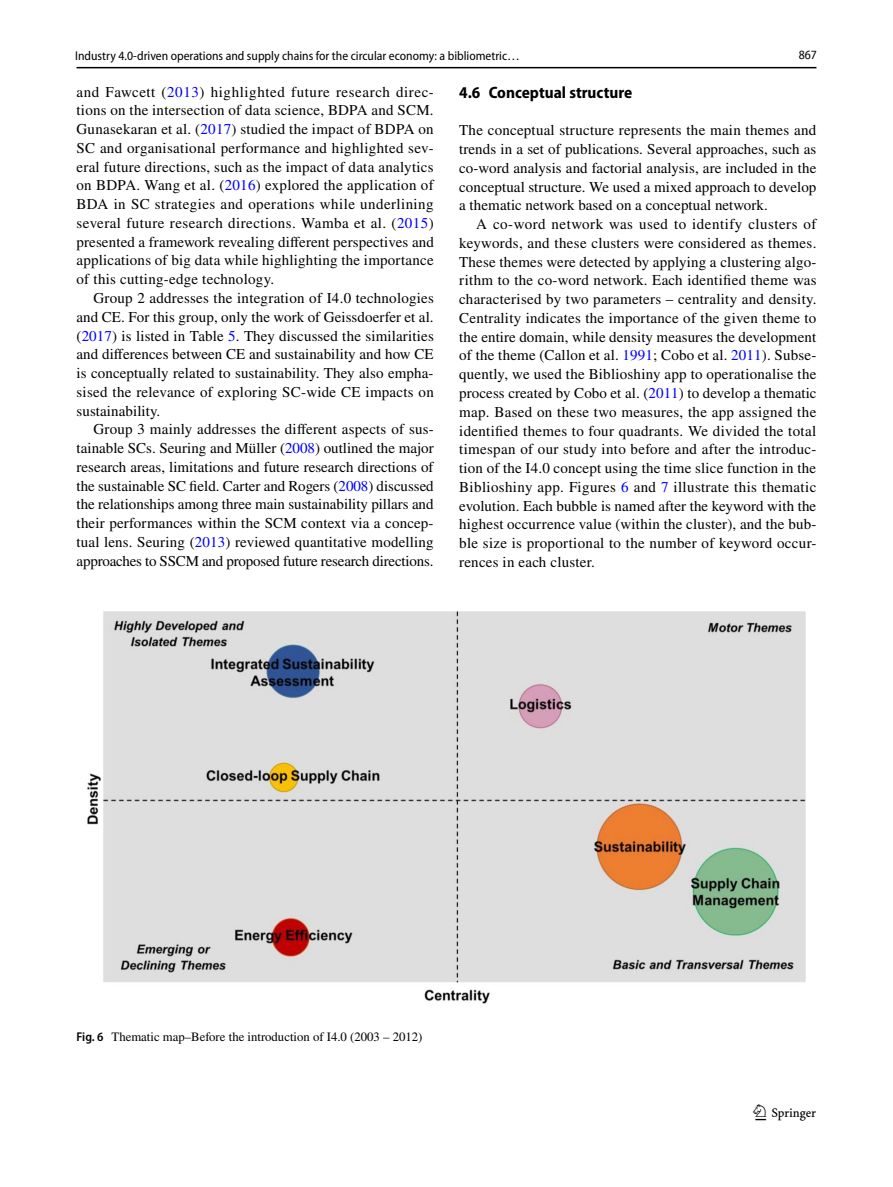
<style>
.page{position:relative;width:893px;height:1187px;background:#fff}
.page>*{position:absolute;margin:0;border:0;box-sizing:border-box;transform-origin:0 0}
.t1{font:22.5px "Springnew Regular 3";color:#000}
.t2{font:700 semi-condensed 16.5px "Myriad Pro";color:#000}
.t3{font:15px/18.8px "STIX";letter-spacing:.005em;color:#000;text-align:justify}
.t4{font:12.75px "Myriad Pro Semi Cn 3";color:#000}
.t5{font:12.75px "STIX";color:#000}
.t6{font:12.75px "Myriad Pro Unic Semi Condensed 2";color:#000}
.s1{color:#00f}
.s2{font-family:"Myriad Pro";font-weight:600;font-stretch:semi-condensed}
</style>
<div class="page">
<hr style="left:77px;top:67px;width:739px;height:1px;background:#000">
<img style="left:87px;top:611px;width:719px;height:393px">
<p class="t4" style="left:75px;top:48px;width:446px">Industry 4.0‑driven operations and supply chains for the circular economy: a bibliometric…</p>
<p class="t3" style="left:77px;top:83px;width:359px">and Fawcett (<span class="s1">2013</span>) highlighted future research direc&shy;tions on the intersection of data science, BDPA and SCM.<br>Gunasekaran et al. (<span class="s1">2017</span>) studied the impact of BDPA on SC and organisational performance and highlighted sev&shy;eral future directions, such as the impact of data analytics on BDPA. Wang et al. (<span class="s1">2016</span>) explored the application of BDA in SC strategies and operations while underlining several future research directions. Wamba et al. (<span class="s1">2015</span>) presented a framework revealing different perspectives and applications of big data while highlighting the importance of this cutting-edge technology.</p>
<p class="t3" style="left:77px;top:289px;width:359px;text-indent:17px">Group 2 addresses the integration of I4.0 technologies and CE. For this group, only the work of Geissdoerfer et al. (<span class="s1">2017</span>) is listed in Table <span class="s1">5</span>. They discussed the similarities and differences between CE and sustainability and how CE is conceptually related to sustainability. They also empha&shy;sised the relevance of exploring SC-wide CE impacts on sustainability.</p>
<p class="t3" style="left:77px;top:421px;width:359px;text-indent:17px">Group 3 mainly addresses the different aspects of sus&shy;tainable SCs. Seuring and Müller (<span class="s1">2008</span>) outlined the major research areas, limitations and future research directions of the sustainable SC field. Carter and Rogers (<span class="s1">2008</span>) discussed the relationships among three main sustainability pillars and their performances within the SCM context via a concep&shy;tual lens. Seuring (<span class="s1">2013</span>) reviewed quantitative modelling approaches to SSCM and proposed future research directions.</p>
<p class="t6" style="left:799px;top:50px;width:20px">867</p>
<p class="t2" style="left:459px;top:83px;width:175px">4.6 Conceptual structure</p>
<p class="t3" style="left:459px;top:122px;width:359px">The conceptual structure represents the main themes and trends in a set of publications. Several approaches, such as co-word analysis and factorial analysis, are included in the conceptual structure. We used a mixed approach to develop a thematic network based on a conceptual network.</p>
<p class="t3" style="left:459px;top:216px;width:359px;text-indent:17px">A co-word network was used to identify clusters of keywords, and these clusters were considered as themes.<br>These themes were detected by applying a clustering algo&shy;rithm to the co-word network. Each identified theme was characterised by two parameters – centrality and density.<br>Centrality indicates the importance of the given theme to the entire domain, while density measures the development of the theme (Callon et al. <span class="s1">1991</span>; Cobo et al. <span class="s1">2011</span>). Subse&shy;quently, we used the Biblioshiny app to operationalise the process created by Cobo et al. (<span class="s1">2011</span>) to develop a thematic map. Based on these two measures, the app assigned the identified themes to four quadrants. We divided the total timespan of our study into before and after the introduc&shy;tion of the I4.0 concept using the time slice function in the Biblioshiny app. Figures <span class="s1">6</span> and <span class="s1">7</span> illustrate this thematic evolution. Each bubble is named after the keyword with the highest occurrence value (within the cluster), and the bub&shy;ble size is proportional to the number of keyword occur&shy;rences in each cluster.</p>
<p class="t5" style="left:77px;top:1027px;width:347px"><span class="s2">Fig. 6</span> Thematic map–Before the introduction of I4.0 (2003 – 2012)</p>
<h1 class="t1" style="left:755px;top:1104px;width:62px">1 3</h1>
</div>
